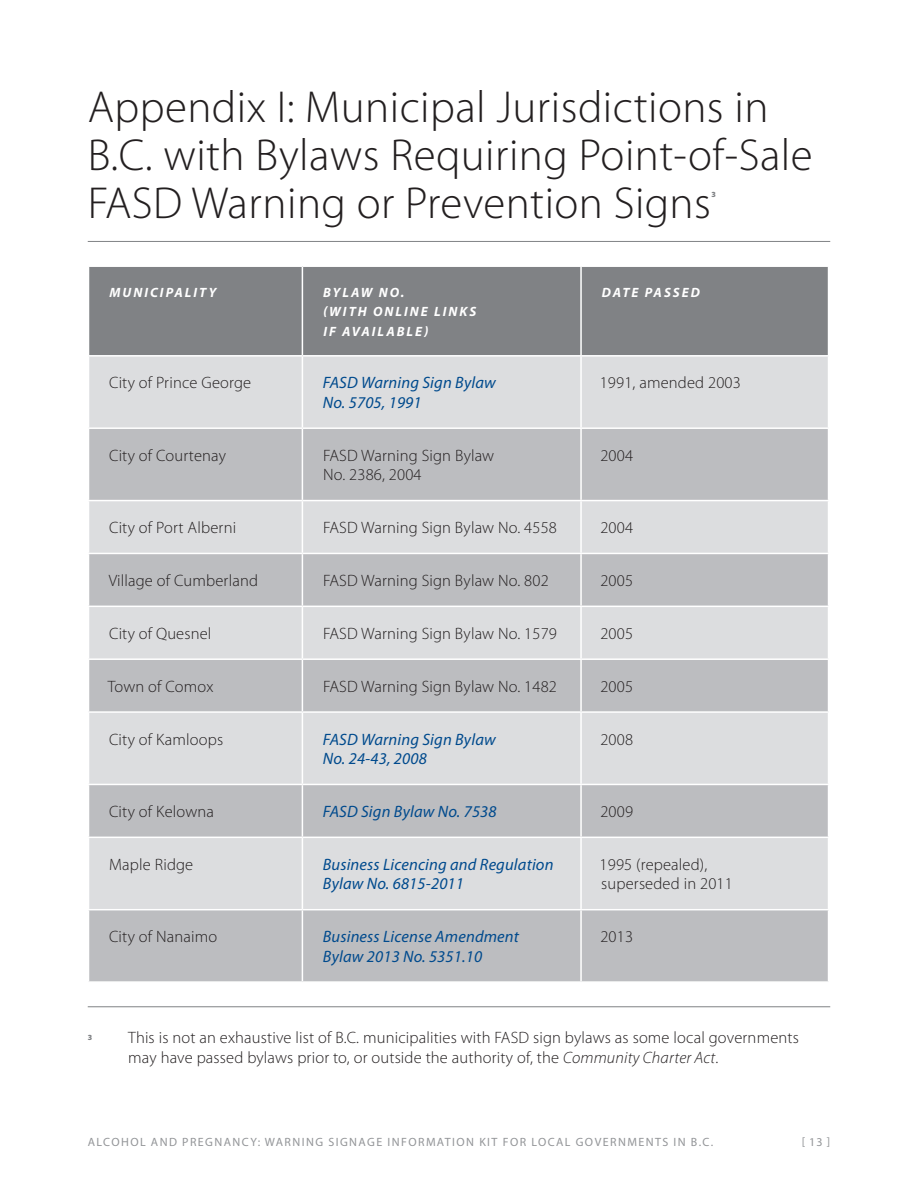
<style>
.page{position:relative;width:918px;height:1188px;background:#fff}
.page>*{position:absolute;margin:0;border:0;box-sizing:border-box;transform-origin:0 0}
.t1{font:300 45px/48px "Myriad Pro";letter-spacing:.01em;color:#231f20}
.Footnotes{font:300 16.5px/19.5px "Myriad Pro";letter-spacing:.01em;color:#231f20}
.Footnotes-2{font:italic 16.5px/19.5px "Myriad Pro";letter-spacing:.01em;color:#004a8d}
.Footnotes-3{font:italic 700 13.5px/19.5px "Myriad Pro";letter-spacing:.15em;color:#fff}
.t2{font:12px "Myriad Pro";letter-spacing:.12em;color:#939598}
.t3{font:900 7.8px "Myriad Pro";color:#808285}
.s1{font-style:italic}
</style>
<div class="page">
<hr style="left:88px;top:241px;width:742px;height:1px;background:#808285">
<hr style="left:88px;top:1006px;width:742px;height:1px;background:#808285">
<div style="left:89px;top:267px;width:739px;height:88px;background:#808285"></div>
<div style="left:89px;top:357px;width:739px;height:70px;background:#dcdddf"></div>
<svg style="left:89px;top:429px;width:739px;height:552px;background:#cacbce"></svg>
<hr style="left:302px;top:267px;width:1px;height:88px;background:#fff">
<hr style="left:580px;top:267px;width:2px;height:88px;background:#fff">
<hr style="left:302px;top:357px;width:1px;height:70px;background:#fff">
<hr style="left:580px;top:357px;width:2px;height:70px;background:#fff">
<hr style="left:302px;top:429px;width:1px;height:71px;background:#fff">
<hr style="left:580px;top:429px;width:2px;height:71px;background:#fff">
<hr style="left:88px;top:500px;width:214px;height:1px;background:#fff">
<hr style="left:302px;top:500px;width:279px;height:1px;background:#fff">
<hr style="left:302px;top:501px;width:1px;height:52px;background:#fff">
<hr style="left:581px;top:500px;width:248px;height:1px;background:#fff">
<hr style="left:580px;top:501px;width:2px;height:52px;background:#fff">
<hr style="left:88px;top:553px;width:214px;height:1px;background:#fff">
<hr style="left:302px;top:553px;width:279px;height:1px;background:#fff">
<hr style="left:302px;top:554px;width:1px;height:52px;background:#fff">
<hr style="left:581px;top:553px;width:248px;height:1px;background:#fff">
<hr style="left:580px;top:554px;width:2px;height:52px;background:#fff">
<hr style="left:88px;top:606px;width:214px;height:1px;background:#fff">
<hr style="left:302px;top:606px;width:279px;height:1px;background:#fff">
<hr style="left:302px;top:607px;width:1px;height:51px;background:#fff">
<hr style="left:581px;top:606px;width:248px;height:1px;background:#fff">
<hr style="left:580px;top:607px;width:2px;height:51px;background:#fff">
<hr style="left:88px;top:658px;width:214px;height:2px;background:#fff">
<hr style="left:302px;top:658px;width:279px;height:2px;background:#fff">
<hr style="left:302px;top:660px;width:1px;height:51px;background:#fff">
<hr style="left:581px;top:658px;width:248px;height:2px;background:#fff">
<hr style="left:580px;top:660px;width:2px;height:51px;background:#fff">
<hr style="left:88px;top:711px;width:214px;height:2px;background:#fff">
<hr style="left:302px;top:711px;width:279px;height:2px;background:#fff">
<hr style="left:302px;top:713px;width:1px;height:71px;background:#fff">
<hr style="left:581px;top:711px;width:248px;height:2px;background:#fff">
<hr style="left:580px;top:713px;width:2px;height:71px;background:#fff">
<hr style="left:88px;top:784px;width:214px;height:1px;background:#fff">
<hr style="left:302px;top:784px;width:279px;height:1px;background:#fff">
<hr style="left:302px;top:785px;width:1px;height:52px;background:#fff">
<hr style="left:581px;top:784px;width:248px;height:1px;background:#fff">
<hr style="left:580px;top:785px;width:2px;height:52px;background:#fff">
<hr style="left:88px;top:837px;width:214px;height:1px;background:#fff">
<hr style="left:302px;top:837px;width:279px;height:1px;background:#fff">
<hr style="left:302px;top:838px;width:1px;height:71px;background:#fff">
<hr style="left:581px;top:837px;width:248px;height:1px;background:#fff">
<hr style="left:580px;top:838px;width:2px;height:71px;background:#fff">
<hr style="left:88px;top:909px;width:214px;height:1px;background:#fff">
<hr style="left:302px;top:909px;width:279px;height:1px;background:#fff">
<hr style="left:302px;top:910px;width:1px;height:71px;background:#fff">
<hr style="left:581px;top:909px;width:248px;height:1px;background:#fff">
<hr style="left:580px;top:910px;width:2px;height:71px;background:#fff">
<p class="t1" style="left:88px;top:83px;width:726px">Appendix I: Municipal Jurisdictions in<br>B.C. with Bylaws Requiring Point-of-Sale<br>FASD Warning or Prevention Signs</p>
<p class="t3" style="left:711px;top:189px;width:6px">3</p>
<p class="Footnotes-3" style="left:109px;top:283px;width:109px">MUNICIPALITY</p>
<p class="Footnotes-3" style="left:323px;top:283px;width:155px">BYLAW NO.<br>(WITH ONLINE LINKS<br>IF AVAILABLE)</p>
<p class="Footnotes-3" style="left:602px;top:282px;width:100px">DATE PASSED</p>
<p class="Footnotes" style="left:109px;top:373px;width:144px">City of Prince George</p>
<p class="Footnotes-2" style="left:323px;top:374px;width:174px">FASD Warning Sign Bylaw<br>No. 5705, 1991</p>
<p class="Footnotes" style="left:600px;top:373px;width:143px">1991, amended 2003</p>
<p class="Footnotes" style="left:109px;top:446px;width:119px">City of Courtenay</p>
<p class="Footnotes" style="left:323px;top:446px;width:173px">FASD Warning Sign Bylaw<br>No. 2386, 2004</p>
<p class="Footnotes" style="left:600px;top:446px;width:34px">2004</p>
<p class="Footnotes" style="left:109px;top:518px;width:129px">City of Port Alberni</p>
<p class="Footnotes" style="left:323px;top:518px;width:235px">FASD Warning Sign Bylaw No. 4558</p>
<p class="Footnotes" style="left:600px;top:518px;width:34px">2004</p>
<p class="Footnotes" style="left:109px;top:571px;width:151px">Village of Cumberland</p>
<p class="Footnotes" style="left:323px;top:571px;width:227px">FASD Warning Sign Bylaw No. 802</p>
<p class="Footnotes" style="left:600px;top:571px;width:34px">2005</p>
<p class="Footnotes" style="left:109px;top:624px;width:104px">City of Quesnel</p>
<p class="Footnotes" style="left:323px;top:624px;width:235px">FASD Warning Sign Bylaw No. 1579</p>
<p class="Footnotes" style="left:600px;top:624px;width:34px">2005</p>
<p class="Footnotes" style="left:108px;top:677px;width:107px">Town of Comox</p>
<p class="Footnotes" style="left:323px;top:677px;width:235px">FASD Warning Sign Bylaw No. 1482</p>
<p class="Footnotes" style="left:600px;top:677px;width:34px">2005</p>
<p class="Footnotes" style="left:109px;top:730px;width:116px">City of Kamloops</p>
<p class="Footnotes-2" style="left:323px;top:730px;width:174px">FASD Warning Sign Bylaw<br>No. 24-43, 2008</p>
<p class="Footnotes" style="left:600px;top:730px;width:34px">2008</p>
<p class="Footnotes" style="left:109px;top:802px;width:106px">City of Kelowna</p>
<p class="Footnotes-2" style="left:323px;top:802px;width:175px">FASD Sign Bylaw No. 7538</p>
<p class="Footnotes" style="left:600px;top:802px;width:34px">2009</p>
<p class="Footnotes" style="left:109px;top:855px;width:86px">Maple Ridge</p>
<p class="Footnotes-2" style="left:323px;top:855px;width:232px">Business Licencing and Regulation<br>Bylaw No. 6815-2011</p>
<p class="Footnotes" style="left:600px;top:855px;width:135px">1995 (repealed), superseded in 2011</p>
<p class="Footnotes" style="left:109px;top:927px;width:110px">City of Nanaimo</p>
<p class="Footnotes-2" style="left:323px;top:927px;width:198px">Business License Amendment<br>Bylaw 2013 No. 5351.10</p>
<p class="Footnotes" style="left:600px;top:927px;width:34px">2013</p>
<p class="t3" style="left:88px;top:1033px;width:6px">3</p>
<p class="Footnotes" style="left:128px;top:1028px;width:672px">This is not an exhaustive list of B.C. municipalities with FASD sign bylaws as some local governments may have passed bylaws prior to, or outside the authority of, the <span class="s1">Community Charter Act</span>.</p>
<p class="t2" style="left:88px;top:1135px;width:627px">ALCOHOL AND PREGNANCY: WARNING SIGNAGE INFORMATION KIT FOR LOCAL GOVERNMENTS IN B.C.</p>
<p class="t2" style="left:802px;top:1135px;width:30px">[13]</p>
</div>
